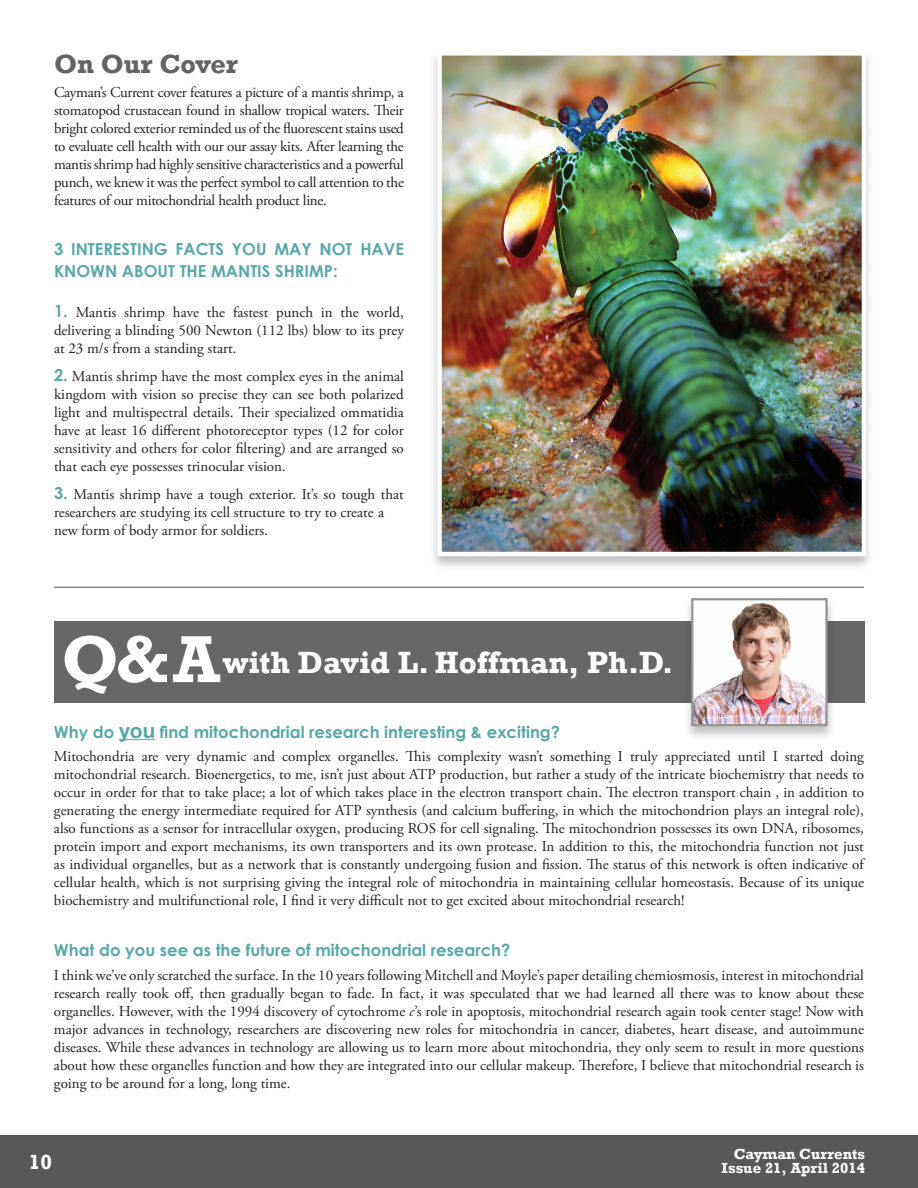
<style>
.page{position:relative;width:918px;height:1188px;background:#fff}
.page>*{position:absolute;margin:0;border:0;box-sizing:border-box;transform-origin:0 0}
.t1{font:700 31.5px "Rockwell";color:#fff}
.t2{font:700 27px "Rockwell";color:#636366}
.t3{font:700 21px "Rockwell";color:#fff}
.t4{font:700 16.5px/22.5px "Century Gothic";color:#58a8a7}
.t5{font:15px/18px "Adobe Garamond Pro";color:#231f20;text-align:justify}
.t6{font:700 15px "Rockwell";color:#fff}
.s1{font-family:"Century Gothic";font-weight:700;font-size:16.5px;color:#58a8a7}
.s2{font-size:67.5px}
.s3{font-family:"Helvetica Neue LT Std";font-size:21px}
.s4{font-style:italic}
</style>
<div class="page">
<div style="left:0;top:1135px;width:918px;height:53px;background:#5a5757"></div>
<hr style="left:54px;top:587px;width:810px;height:1px;background:#57585a">
<div style="left:429px;top:50px;width:446px;height:521px;background:#231f20;opacity:.27"></div>
<img style="left:442px;top:56px;width:419px;height:495px">
<div style="left:437px;top:51px;width:429px;height:505px;border:4px solid #fff"></div>
<hr style="left:119px;top:739px;width:36px;height:1px;background:#58a8a7">
<div style="left:54px;top:621px;width:810px;height:82px;background:#67676a"></div>
<div style="left:683px;top:597px;width:153px;height:144px;background:#231f20;opacity:.27"></div>
<img style="left:694px;top:601px;width:131px;height:122px">
<div style="left:691px;top:598px;width:137px;height:128px;border:2px solid #959690"></div>
<p class="t2" style="left:54px;top:47px;width:185px">On Our Cover</p>
<p class="t5" style="left:54px;top:84px;width:351px">Cayman’s Current cover features a picture of a mantis shrimp, a stomatopod crustacean found in shallow tropical waters. Their bright colored exterior reminded us of the fluorescent stains used to evaluate cell health with our our assay kits. After learning the mantis shrimp had highly sensitive characteristics and a powerful punch, we knew it was the perfect symbol to call attention to the features of our mitochondrial health product line.</p>
<p class="t4" style="left:54px;top:237px;width:351px">3 INTERESTING FACTS YOU MAY NOT HAVE<br>KNOWN ABOUT THE MANTIS SHRIMP:</p>
<p class="t5" style="left:54px;top:304px;width:351px"><span class="s1">1.</span> Mantis shrimp have the fastest punch in the world, delivering a blinding 500 Newton (112 lbs) blow to its prey at 23 m/s from a standing start.</p>
<p class="t5" style="left:54px;top:368px;width:351px"><span class="s1">2.</span> Mantis shrimp have the most complex eyes in the animal kingdom with vision so precise they can see both polarized light and multispectral details. Their specialized ommatidia have at least 16 different photoreceptor types (12 for color sensitivity and others for color filtering) and are arranged so that each eye possesses trinocular vision.</p>
<p class="t5" style="left:54px;top:486px;width:351px;text-align:left"><span class="s1">3.</span> Mantis shrimp have a tough exterior. It’s so tough that researchers are studying its cell structure to try to create a new form of body armor for soldiers.</p>
<p class="t1" style="left:61px;top:643px;width:613px"><span class="s2">Q &amp; A</span>with David L. Hoffman, Ph.D.</p>
<p class="t4" style="left:54px;top:720px;width:508px">Why do <span class="s3">you</span> find mitochondrial research interesting &amp; exciting?</p>
<p class="t5" style="left:54px;top:748px;width:812px">Mitochondria are very dynamic and complex organelles. This complexity wasn’t something I truly appreciated until I started doing mitochondrial research. Bioenergetics, to me, isn’t just about ATP production, but rather a study of the intricate biochemistry that needs to occur in order for that to take place; a lot of which takes place in the electron transport chain. The electron transport chain , in addition to generating the energy intermediate required for ATP synthesis (and calcium buffering, in which the mitochondrion plays an integral role), also functions as a sensor for intracellular oxygen, producing ROS for cell signaling. The mitochondrion possesses its own DNA, ribosomes, protein import and export mechanisms, its own transporters and its own protease. In addition to this, the mitochondria function not just as individual organelles, but as a network that is constantly undergoing fusion and fission. The status of this network is often indicative of cellular health, which is not surprising giving the integral role of mitochondria in maintaining cellular homeostasis. Because of its unique biochemistry and multifunctional role, I find it very difficult not to get excited about mitochondrial research!</p>
<p class="t4" style="left:54px;top:939px;width:458px">What do you see as the future of mitochondrial research?</p>
<p class="t5" style="left:54px;top:966px;width:812px">I think we’ve only scratched the surface. In the 10 years following Mitchell and Moyle’s paper detailing chemiosmosis, interest in mitochondrial research really took off, then gradually began to fade. In fact, it was speculated that we had learned all there was to know about these organelles. However, with the 1994 discovery of cytochrome <span class="s4">c</span>’s role in apoptosis, mitochondrial research again took center stage! Now with major advances in technology, researchers are discovering new roles for mitochondria in cancer, diabetes, heart disease, and autoimmune diseases. While these advances in technology are allowing us to learn more about mitochondria, they only seem to result in more questions about how these organelles function and how they are integrated into our cellular makeup. Therefore, I believe that mitochondrial research is going to be around for a long, long time.</p>
<p class="t6" style="left:734px;top:1145px;width:133px">Cayman Currents</p>
<h3 class="t3" style="left:29px;top:1150px;width:25px">10</h3>
<p class="t6" style="left:722px;top:1158px;width:145px">Issue 21, April 2014</p>
</div>
